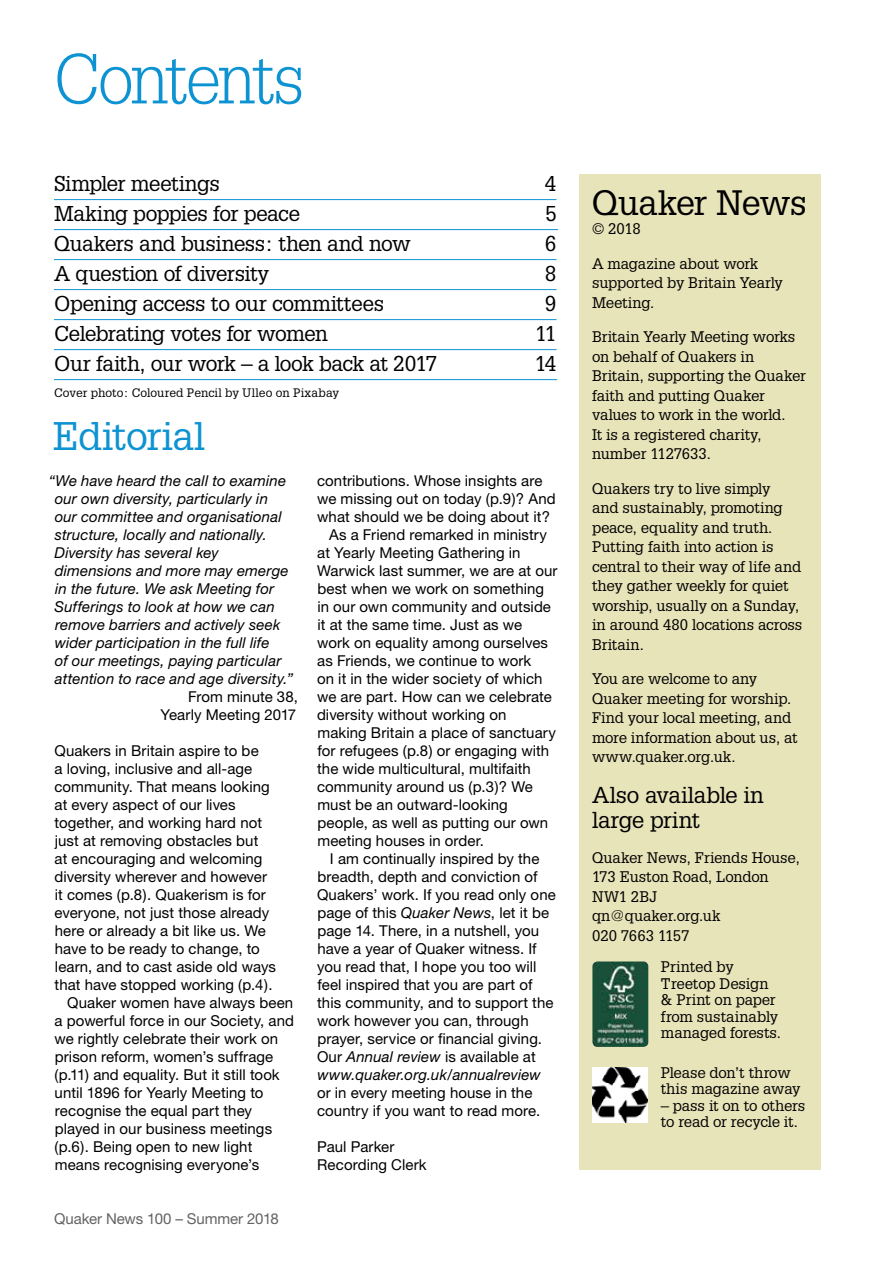
<style>
.page{position:relative;width:893px;height:1263px;background:#fff}
.page>*{position:absolute;margin:0;border:0;box-sizing:border-box;transform-origin:0 0}
.t1{font:300 69px "Glypha LT Std";letter-spacing:-.04em;color:#0d93d2}
.t2{font:39px "Glypha";letter-spacing:-.015em;color:#0d93d2}
.t3{font:34.5px "Glypha";letter-spacing:-.025em;color:#000}
.t4{font:22.5px/25.5px "Glypha";letter-spacing:-.01em;color:#000}
.t5{font:21px "Glypha";letter-spacing:-.025em;color:#000}
.t6{font:15px/18px "Helvetica Neue";letter-spacing:.005em;color:#000}
.t7{font:15px/19.5px "Glypha";letter-spacing:-.01em;color:#000}
.t8{font:italic 15px/18px "Helvetica Neue";letter-spacing:.01em;color:#000}
.t9{font:15px "Helvetica Neue";letter-spacing:-.005em;color:#646363}
.t10{font:12px "Glypha";letter-spacing:.005em;color:#000}
.s1{font-style:italic}
</style>
<div class="page">
<div style="left:579px;top:175px;width:242px;height:995px;background:#e8e4ba"></div>
<img style="left:592px;top:961px;width:56px;height:86px">
<img style="left:592px;top:1067px;width:56px;height:56px">
<hr style="left:54px;top:199px;width:502px;height:1px;background:#0d93d2">
<hr style="left:54px;top:229px;width:504px;height:1px;background:#0d93d2">
<hr style="left:54px;top:259px;width:502px;height:1px;background:#0d93d2">
<hr style="left:54px;top:289px;width:502px;height:1px;background:#0d93d2">
<hr style="left:54px;top:319px;width:502px;height:1px;background:#0d93d2">
<hr style="left:54px;top:349px;width:502px;height:1px;background:#0d93d2">
<hr style="left:54px;top:379px;width:503px;height:1px;background:#0d93d2">
<h1 class="t1" style="left:54px;top:40px;width:252px">Contents</h1>
<h3 class="t5" style="left:54px;top:171px;width:167px">Simpler meetings</h3>
<h3 class="t5" style="left:545px;top:171px;width:13px">4</h3>
<h3 class="t5" style="left:54px;top:201px;width:248px">Making poppies for peace</h3>
<h3 class="t5" style="left:545px;top:201px;width:13px">5</h3>
<h3 class="t5" style="left:54px;top:231px;width:358px">Quakers and business: then and now</h3>
<h3 class="t5" style="left:545px;top:231px;width:13px">6</h3>
<h3 class="t5" style="left:54px;top:261px;width:217px">A question of diversity</h3>
<h3 class="t5" style="left:545px;top:261px;width:13px">8</h3>
<h3 class="t5" style="left:54px;top:291px;width:332px">Opening access to our committees</h3>
<h3 class="t5" style="left:545px;top:291px;width:13px">9</h3>
<h3 class="t5" style="left:54px;top:321px;width:275px">Celebrating votes for women</h3>
<h3 class="t5" style="left:535px;top:321px;width:23px">11</h3>
<h3 class="t5" style="left:54px;top:351px;width:384px">Our faith, our work – a look back at 2017</h3>
<h3 class="t5" style="left:535px;top:351px;width:23px">14</h3>
<p class="t10" style="left:54px;top:385px;width:287px">Cover photo: Coloured Pencil by Ulleo on Pixabay</p>
<h2 class="t2" style="left:53px;top:413px;width:154px">Editorial</h2>
<p class="t8" style="left:54px;top:471px;width:240px;text-indent:-6px">“We have heard the call to examine our own diversity, particularly in our committee and organisational structure, locally and nationally.<br>Diversity has several key dimensions and more may emerge in the future. We ask Meeting for Sufferings to look at how we can remove barriers and actively seek wider participation in the full life<br>of our meetings, paying particular attention to race and age diversity.”</p>
<p class="t6" style="left:161px;top:687px;width:139px;text-align:right">From minute 38,<br>Yearly Meeting 2017</p>
<p class="t6" style="left:54px;top:741px;width:206px">Quakers in Britain aspire to be</p>
<p class="t6" style="left:55px;top:759px;width:199px">a loving, inclusive and all-age</p>
<p class="t6" style="left:54px;top:777px;width:217px">community. That means looking</p>
<p class="t6" style="left:55px;top:795px;width:183px">at every aspect of our lives</p>
<p class="t6" style="left:55px;top:813px;width:209px">together, and working hard not</p>
<p class="t6" style="left:55px;top:831px;width:205px">just at removing obstacles but</p>
<p class="t6" style="left:55px;top:849px;width:209px">at encouraging and welcoming</p>
<p class="t6" style="left:54px;top:867px;width:214px">diversity wherever and however</p>
<p class="t6" style="left:55px;top:885px;width:213px">it comes (p.8). Quakerism is for</p>
<p class="t6" style="left:54px;top:903px;width:216px">everyone, not just those already</p>
<p class="t6" style="left:55px;top:921px;width:213px">here or already a bit like us. We</p>
<p class="t6" style="left:55px;top:939px;width:206px">have to be ready to change, to</p>
<p class="t6" style="left:55px;top:957px;width:223px">learn, and to cast aside old ways</p>
<p class="t6" style="left:55px;top:975px;width:219px">that have stopped working (p.4).</p>
<p class="t6" style="left:67px;top:993px;width:228px">Quaker women have always been</p>
<p class="t6" style="left:55px;top:1011px;width:241px">a powerful force in our Society, and</p>
<p class="t6" style="left:55px;top:1029px;width:225px">we rightly celebrate their work on</p>
<p class="t6" style="left:55px;top:1047px;width:220px">prison reform, women’s suffrage</p>
<p class="t6" style="left:54px;top:1065px;width:227px">(p.11) and equality. But it still took</p>
<p class="t6" style="left:55px;top:1083px;width:210px">until 1896 for Yearly Meeting to</p>
<p class="t6" style="left:55px;top:1101px;width:199px">recognise the equal part they</p>
<p class="t6" style="left:55px;top:1119px;width:219px">played in our business meetings</p>
<p class="t6" style="left:54px;top:1137px;width:199px">(p.6). Being open to new light</p>
<p class="t6" style="left:55px;top:1155px;width:206px">means recognising everyone’s</p>
<p class="t9" style="left:54px;top:1210px;width:226px">Quaker News 100 – Summer 2018</p>
<p class="t6" style="left:317px;top:471px;width:227px">contributions. Whose insights are</p>
<p class="t6" style="left:317px;top:489px;width:240px">we missing out on today (p.9)? And</p>
<p class="t6" style="left:317px;top:507px;width:234px">what should we be doing about it?</p>
<p class="t6" style="left:329px;top:525px;width:219px">As a Friend remarked in ministry</p>
<p class="t6" style="left:317px;top:543px;width:205px">at Yearly Meeting Gathering in</p>
<p class="t6" style="left:317px;top:561px;width:242px">Warwick last summer, we are at our</p>
<p class="t6" style="left:317px;top:579px;width:228px">best when we work on something</p>
<p class="t6" style="left:317px;top:597px;width:235px">in our own community and outside</p>
<p class="t6" style="left:317px;top:615px;width:206px">it at the same time. Just as we</p>
<p class="t6" style="left:317px;top:633px;width:232px">work on equality among ourselves</p>
<p class="t6" style="left:317px;top:651px;width:216px">as Friends, we continue to work</p>
<p class="t6" style="left:317px;top:669px;width:227px">on it in the wider society of which</p>
<p class="t6" style="left:317px;top:687px;width:236px">we are part. How can we celebrate</p>
<p class="t6" style="left:317px;top:705px;width:191px">diversity without working on</p>
<p class="t6" style="left:317px;top:723px;width:240px">making Britain a place of sanctuary</p>
<p class="t6" style="left:317px;top:741px;width:233px">for refugees (p.8) or engaging with</p>
<p class="t6" style="left:317px;top:759px;width:215px">the wide multicultural, multifaith</p>
<p class="t6" style="left:317px;top:777px;width:217px">community around us (p.3)? We</p>
<p class="t6" style="left:317px;top:795px;width:192px">must be an outward-looking</p>
<p class="t6" style="left:317px;top:813px;width:232px">people, as well as putting our own</p>
<p class="t6" style="left:317px;top:831px;width:168px">meeting houses in order.</p>
<p class="t6" style="left:330px;top:849px;width:211px">I am continually inspired by the</p>
<p class="t6" style="left:317px;top:867px;width:222px">breadth, depth and conviction of</p>
<p class="t6" style="left:317px;top:885px;width:240px">Quakers’ work. If you read only one</p>
<p class="t6" style="left:317px;top:903px;width:233px">page of this <span class="s1">Quaker News</span>, let it be</p>
<p class="t6" style="left:317px;top:921px;width:223px">page 14. There, in a nutshell, you</p>
<p class="t6" style="left:317px;top:939px;width:221px">have a year of Quaker witness. If</p>
<p class="t6" style="left:317px;top:957px;width:221px">you read that, I hope you too will</p>
<p class="t6" style="left:317px;top:975px;width:217px">feel inspired that you are part of</p>
<p class="t6" style="left:317px;top:993px;width:238px">this community, and to support the</p>
<p class="t6" style="left:317px;top:1011px;width:213px">work however you can, through</p>
<p class="t6" style="left:317px;top:1029px;width:226px">prayer, service or financial giving.</p>
<p class="t6" style="left:317px;top:1047px;width:220px">Our <span class="s1">Annual review</span> is available at</p>
<p class="t8" style="left:317px;top:1065px;width:225px">www.quaker.org.uk/annualreview</p>
<p class="t6" style="left:317px;top:1083px;width:225px">or in every meeting house in the country if you want to read more.</p>
<p class="t6" style="left:317px;top:1137px;width:111px">Paul Parker<br>Recording Clerk</p>
<h3 class="t3" style="left:592px;top:181px;width:217px">Quaker News</h3>
<p class="t7" style="left:592px;top:219px;width:50px">© 2018</p>
<p class="t7" style="left:592px;top:253px;width:192px">A magazine about work supported by Britain Yearly<br>Meeting.</p>
<p class="t7" style="left:592px;top:327px;width:215px">Britain Yearly Meeting works on behalf of Quakers in<br>Britain, supporting the Quaker faith and putting Quaker values to work in the world.<br>It is a registered charity, number 1127633.</p>
<p class="t7" style="left:592px;top:478px;width:212px">Quakers try to live simply<br>and sustainably, promoting peace, equality and truth.<br>Putting faith into action is central to their way of life and they gather weekly for quiet worship, usually on a Sunday, in around 480 locations across<br>Britain.</p>
<p class="t7" style="left:592px;top:669px;width:207px">You are welcome to any<br>Quaker meeting for worship.<br>Find your local meeting, and more information about us, at www.quaker.org.uk.</p>
<h3 class="t4" style="left:592px;top:781px;width:173px">Also available in large print</h3>
<p class="t7" style="left:592px;top:847px;width:209px">Quaker News, Friends House,<br>173 Euston Road, London<br>NW1 2BJ<br>qn@quaker.org.uk<br>020 7663 1157</p>
<p class="t7" style="left:661px;top:958px;width:122px;line-height:16.5px">Printed by<br>Treetop Design &amp; Print on paper from sustainably managed forests.</p>
<p class="t7" style="left:661px;top:1064px;width:141px;line-height:16.5px">Please don’t throw this magazine away</p>
<p class="t7" style="left:661px;top:1097px;width:146px;line-height:16.5px">– pass it on to others to read or recycle it.</p>
</div>
